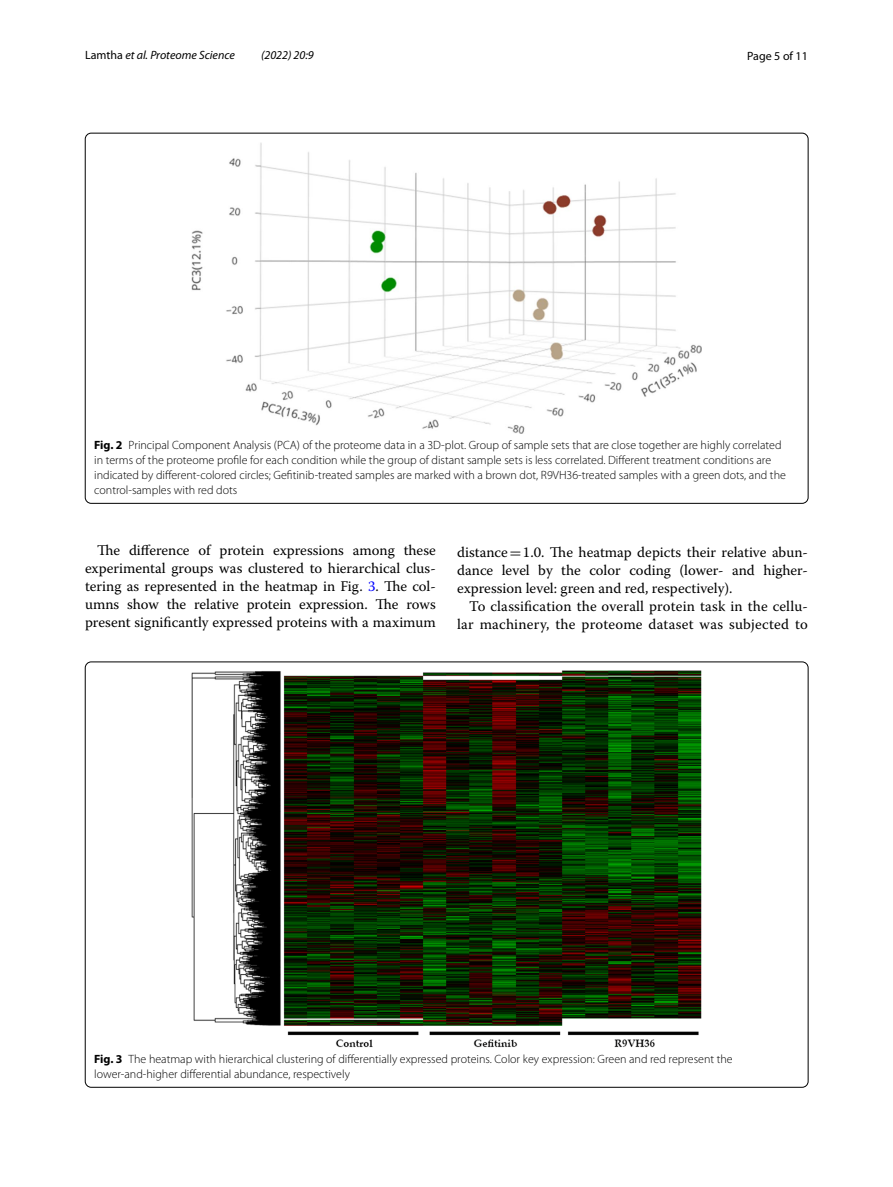
<style>
.page{position:relative;width:893px;height:1187px;background:#fff}
.page>*{position:absolute;margin:0;border:0;box-sizing:border-box;transform-origin:0 0}
.t1{font:14.7px/18px "Warnock Pro";letter-spacing:.01em;color:#000;text-align:justify}
.t2{font:300 12px/15px "Myriad Pro";color:#000}
.t3{font:italic 12px "Myriad Pro";color:#000}
.t4{font:12px "Myriad Pro";color:#000}
.s1{font-style:normal}
.s2{font-weight:700}
.s3{color:#00f}
.s4{font-family:"MTSY"}
</style>
<div class="page">
<img style="left:191px;top:143px;width:511px;height:290px">
<img style="left:191px;top:671px;width:511px;height:376px">
<p class="t3" style="left:85px;top:48px;width:151px"><span class="s1">Lamtha</span> et al. Proteome Science</p>
<p class="t3" style="left:261px;top:48px;width:54px">(2022) 20:9</p>
<p class="t4" style="left:747px;top:48px;width:62px">Page 5 of 11</p>
<p class="t2" style="left:94px;top:437px;width:693px"><span class="s2">Fig. 2</span> Principal Component Analysis (PCA) of the proteome data in a 3D-plot. Group of sample sets that are close together are highly correlated in terms of the proteome profile for each condition while the group of distant sample sets is less correlated. Different treatment conditions are indicated by different-colored circles; Gefitinib-treated samples are marked with a brown dot, R9VH36-treated samples with a green dots, and the control-samples with red dots</p>
<p class="t1" style="left:85px;top:541px;width:352px;text-indent:12px">The difference of protein expressions among these experimental groups was clustered to hierarchical clus&shy;tering as represented in the heatmap in Fig. <span class="s3">3</span>. The col&shy;umns show the relative protein expression. The rows present significantly expressed proteins with a maximum</p>
<p class="t1" style="left:457px;top:543px;width:352px">distance<span class="s4">=</span>1.0. The heatmap depicts their relative abun&shy;dance level by the color coding (lower- and higher&shy;expression level: green and red, respectively).</p>
<p class="t1" style="left:457px;top:597px;width:352px;text-align:right">To classification the overall protein task in the cellu&shy;lar machinery, the proteome dataset was subjected to</p>
<p class="t2" style="left:94px;top:1051px;width:640px"><span class="s2">Fig. 3</span> The heatmap with hierarchical clustering of differentially expressed proteins. Color key expression: Green and red represent the lower-and-higher differential abundance, respectively</p>
</div>
